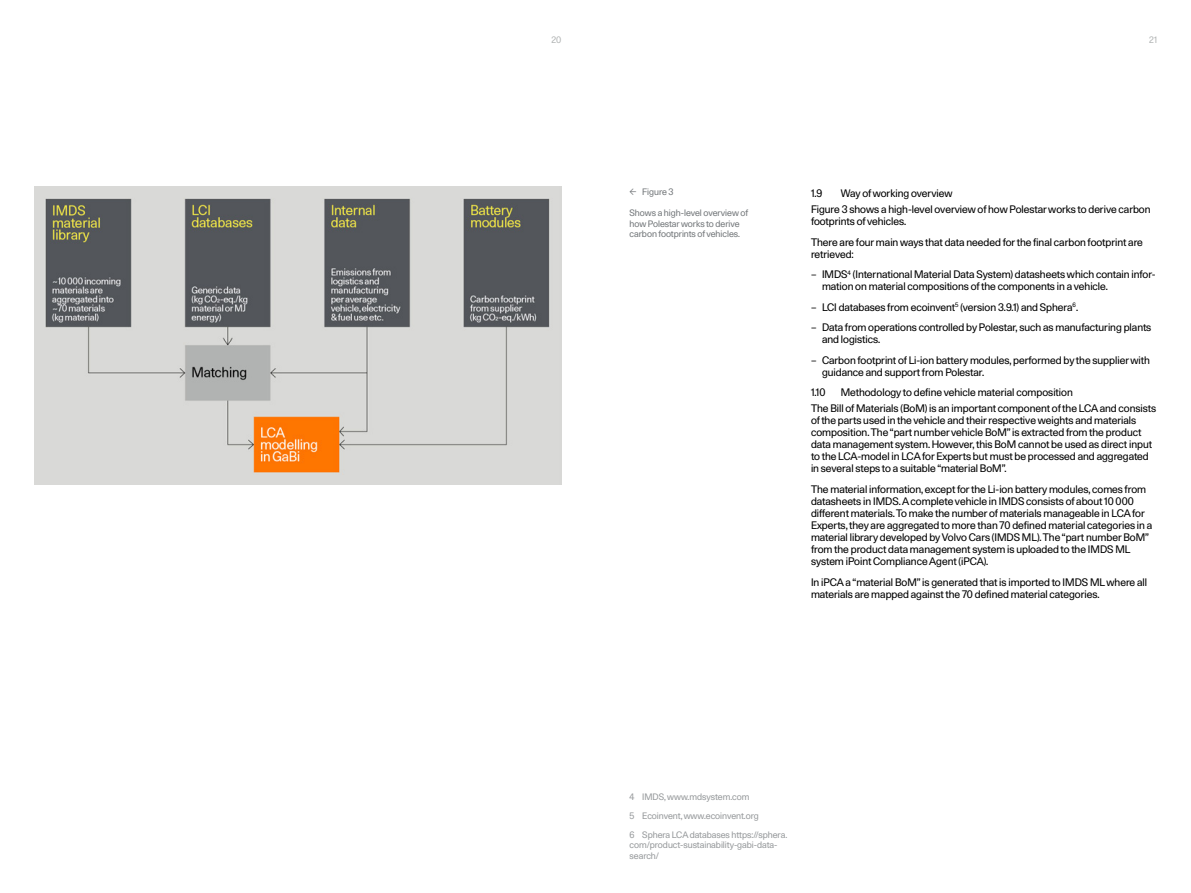
<style>
.page{position:relative;width:1191px;height:893px;background:#fff}
.page>*{position:absolute;margin:0;border:0;box-sizing:border-box;transform-origin:0 0}
.t1{font:10.5px/12px "Unica 77 Polestar";color:#000}
.t2{font:9px/19px "Unica 77 Polestar";color:#989b9d}
.t3{font:9px/10.5px "Unica 77 Polestar";color:#75797c}
.t4{font:9px "Unica 77 Polestar";color:#b2b5b5}
</style>
<div class="page">
<img style="left:34px;top:187px;width:527px;height:297px">
<p class="t4" style="left:551px;top:34px;width:11px">20</p>
<p class="t4" style="left:1149px;top:34px;width:9px">21</p>
<p class="t3" style="left:629px;top:187px;width:46px">← Figure 3</p>
<p class="t3" style="left:629px;top:208px;width:120px">Shows a high-level overview of how Polestar works to derive carbon footprints of vehicles.</p>
<p class="t1" style="left:811px;top:187px;width:13px">1.9</p>
<p class="t1" style="left:811px;top:185px;width:341px;line-height:16.2px;text-indent:30px">Way of working overview<br>Figure 3 shows a high-level overview of how Polestar works to derive carbon</p>
<p class="t1" style="left:811px;top:211px;width:333px;line-height:20.5px">footprints of vehicles.<br>There are four main ways that data needed for the final carbon footprint are</p>
<p class="t1" style="left:811px;top:248px;width:44px">retrieved:</p>
<p class="t1" style="left:822px;top:268px;width:335px;text-indent:-11px">– IMDS<sup>4</sup> (International Material Data System) datasheets which contain infor&shy;mation on material compositions of the components in a vehicle.</p>
<p class="t1" style="left:811px;top:301px;width:269px">– LCI databases from ecoinvent<sup>5</sup> (version 3.9.1) and Sphera<sup>6</sup>.</p>
<p class="t1" style="left:822px;top:321px;width:331px;text-indent:-11px">– Data from operations controlled by Polestar, such as manufacturing plants and logistics.</p>
<p class="t1" style="left:822px;top:354px;width:329px;text-indent:-11px">– Carbon footprint of Li-ion battery modules, performed by the supplier with guidance and support from Polestar.</p>
<p class="t1" style="left:811px;top:386px;width:16px">1.10</p>
<p class="t1" style="left:811px;top:384px;width:347px;line-height:16.2px;text-indent:30px">Methodology to define vehicle material composition<br>The Bill of Materials (BoM) is an important component of the LCA and consists</p>
<p class="t1" style="left:811px;top:414px;width:342px">of the parts used in the vehicle and their respective weights and materials composition. The “part number vehicle BoM” is extracted from the product data management system. However, this BoM cannot be used as direct input to the LCA-model in LCA for Experts but must be processed and aggregated in several steps to a suitable “material BoM”.</p>
<p class="t1" style="left:811px;top:483px;width:343px">The material information, except for the Li-ion battery modules, comes from datasheets in IMDS. A complete vehicle in IMDS consists of about 10 000 different materials. To make the number of materials manageable in LCA for Experts, they are aggregated to more than 70 defined material categories in a material library developed by Volvo Cars (IMDS ML). The “part number BoM” from the product data management system is uploaded to the IMDS ML system iPoint Compliance Agent (iPCA).</p>
<p class="t1" style="left:811px;top:575px;width:337px">In iPCA a “material BoM” is generated that is imported to IMDS ML where all materials are mapped against the 70 defined material categories.</p>
<p class="t2" style="left:629px;top:787px;width:159px">4 IMDS, www.mdsystem.com<br>5 Ecoinvent, www.ecoinvent.org<br>6 Sphera LCA databases https://sphera.</p>
<p class="t2" style="left:629px;top:840px;width:149px;line-height:10.5px">com/product-sustainability-gabi-data&shy;search/</p>
</div>
